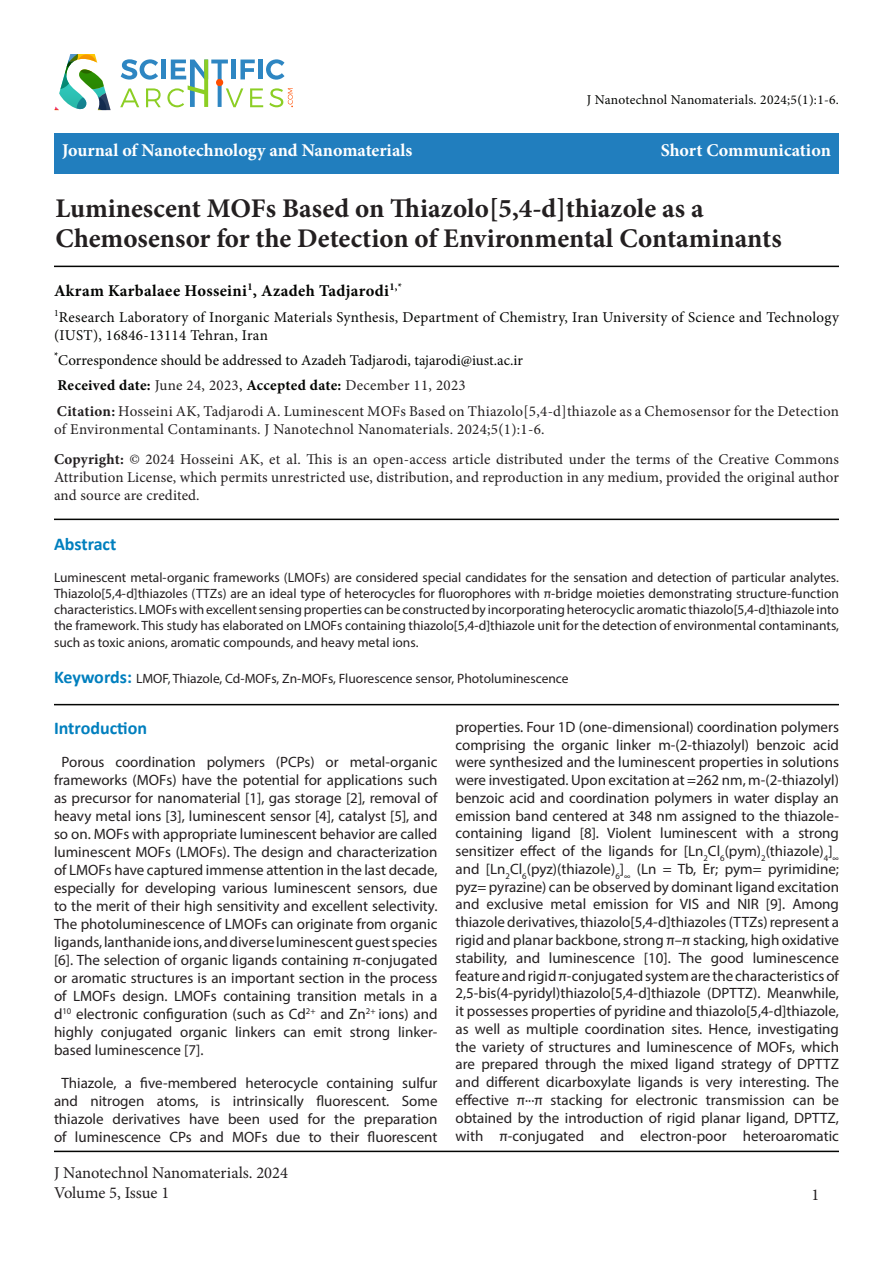
<style>
.page{position:relative;width:893px;height:1263px;background:#fff}
.page>*{position:absolute;margin:0;border:0;box-sizing:border-box;transform-origin:0 0}
.t1{font:700 27px/30px "Minion Pro";color:#231f20}
.t2{font:700 18px "Minion Pro";color:#fff}
.t3{font:700 18px "Calibri";color:#007fbe}
.t4{font:16.5px/19.8px "Minion Pro";letter-spacing:-.005em;color:#231f20}
.t5{font:700 16.5px "Minion Pro";letter-spacing:.02em;color:#040503}
.t6{font:15px/17.7px "Myriad Pro";color:#231f20;text-align:justify}
.t7{font:15px/18px "Minion Pro";letter-spacing:.015em;color:#231f20}
.t8{font:15px/18px "Minion Pro";letter-spacing:.01em;color:#040503}
.t9{font:700 15px "Minion Pro";letter-spacing:.02em;color:#040503}
.t10{font:13.5px/16.2px "Myriad Pro";color:#231f20;text-align:justify}
.t11{font:13.5px "Minion Pro";letter-spacing:.015em;color:#040503}
.s1{font-weight:400;color:#231f20}
.s2{font-weight:400}
.s3{font-weight:700}
.s4{font-family:"Calibri";font-weight:700;font-size:18px;color:#007fbe}
</style>
<div class="page">
<div style="left:54px;top:134px;width:785px;height:40px;background:#217ebe"></div>
<svg style="left:121px;top:59px;width:37px;height:21px"></svg>
<div style="left:161px;top:60px;width:5px;height:19px;background:#2e86c2"></div>
<svg style="left:120px;top:88px;width:19px;height:19px"></svg>
<svg style="left:146px;top:88px;width:15px;height:19px"></svg>
<svg style="left:167px;top:59px;width:126px;height:48px"></svg>
<svg style="left:54px;top:54px;width:57px;height:56px"></svg>
<hr style="left:54px;top:1151px;width:785px;height:1px;background:#040503">
<hr style="left:54px;top:266px;width:785px;height:1px;background:#040503">
<hr style="left:54px;top:519px;width:785px;height:1px;background:#040503">
<hr style="left:54px;top:704px;width:785px;height:1px;background:#040503">
<p class="t11" style="left:587px;top:90px;width:254px">J Nanotechnol Nanomaterials. 2024;5(1):1-6.</p>
<p class="t2" style="left:62px;top:138px;width:352px">Journal of Nanotechnology and Nanomaterials</p>
<p class="t2" style="left:661px;top:138px;width:172px">Short Communication</p>
<p class="t1" style="left:56px;top:193px;width:728px">Luminescent MOFs Based on Thiazolo[5,4-d]thiazole as a<br>Chemosensor for the Detection of Environmental Contaminants</p>
<p class="t5" style="left:54px;top:279px;width:349px">Akram Karbalaee Hosseini<sup>1</sup>, Azadeh Tadjarodi<sup>1,*</sup></p>
<p class="t8" style="left:54px;top:308px;width:786px"><sup>1</sup>Research Laboratory of Inorganic Materials Synthesis, Department of Chemistry, Iran University of Science and Technology (IUST), 16846-13114 Tehran, Iran</p>
<p class="t8" style="left:54px;top:351px;width:471px"><sup>*</sup>Correspondence should be addressed to Azadeh Tadjarodi, tajarodi@iust.ac.ir</p>
<p class="t9" style="left:58px;top:375px;width:410px">Received date: <span class="s1">June 24, 2023</span><span class="s2">,</span> Accepted date: <span class="s1">December 11, 2023</span></p>
<p class="t7" style="left:54px;top:402px;width:786px"><span class="s3">Citation:</span> Hosseini AK, Tadjarodi A. Luminescent MOFs Based on Thiazolo[5,4-d]thiazole as a Chemosensor for the Detection of Environmental Contaminants. J Nanotechnol Nanomaterials. 2024;5(1):1-6.</p>
<p class="t7" style="left:54px;top:450px;width:786px;text-align:justify"><span class="s3">Copyright:</span> © 2024 Hosseini AK, et al. This is an open-access article distributed under the terms of the Creative Commons Attribution License, which permits unrestricted use, distribution, and reproduction in any medium, provided the original author and source are credited.</p>
<p class="t3" style="left:54px;top:532px;width:64px">Abstract</p>
<p class="t10" style="left:54px;top:569px;width:786px">Luminescent metal-organic frameworks (LMOFs) are considered special candidates for the sensation and detection of particular analytes.<br>Thiazolo[5,4-d]thiazoles (TTZs) are an ideal type of heterocycles for fluorophores with π-bridge moieties demonstrating structure-function characteristics. LMOFs with excellent sensing properties can be constructed by incorporating heterocyclic aromatic thiazolo[5,4-d]thiazole into the framework. This study has elaborated on LMOFs containing thiazolo[5,4-d]thiazole unit for the detection of environmental contaminants, such as toxic anions, aromatic compounds, and heavy metal ions.</p>
<p class="t10" style="left:54px;top:670px;width:516px"><span class="s4">Keywords:</span> LMOF, Thiazole, Cd-MOFs, Zn-MOFs, Fluorescence sensor, Photoluminescence</p>
<p class="t3" style="left:54px;top:715px;width:95px">Introduction</p>
<p class="t6" style="left:54px;top:753px;width:385px;text-indent:8px">Porous coordination polymers (PCPs) or metal-organic frameworks (MOFs) have the potential for applications such as precursor for nanomaterial [1], gas storage [2], removal of heavy metal ions [3], luminescent sensor [4], catalyst [5], and so on. MOFs with appropriate luminescent behavior are called luminescent MOFs (LMOFs). The design and characterization of LMOFs have captured immense attention in the last decade, especially for developing various luminescent sensors, due to the merit of their high sensitivity and excellent selectivity.<br>The photoluminescence of LMOFs can originate from organic ligands, lanthanide ions, and diverse luminescent guest species [6]. The selection of organic ligands containing π-conjugated or aromatic structures is an important section in the process of LMOFs design. LMOFs containing transition metals in a d<sup>10</sup> electronic configuration (such as Cd<sup>2+</sup> and Zn<sup>2+</sup> ions) and highly conjugated organic linkers can emit strong linker&shy;based luminescence [7].</p>
<p class="t6" style="left:54px;top:1074px;width:385px;text-align:center">Thiazole, a five-membered heterocycle containing sulfur and nitrogen atoms, is intrinsically fluorescent. Some thiazole derivatives have been used for the preparation of luminescence CPs and MOFs due to their fluorescent</p>
<p class="t4" style="left:54px;top:1163px;width:236px">J Nanotechnol Nanomaterials. 2024<br>Volume 5, Issue 1</p>
<p class="t6" style="left:455px;top:718px;width:385px">properties. Four 1D (one-dimensional) coordination polymers comprising the organic linker m-(2-thiazolyl) benzoic acid were synthesized and the luminescent properties in solutions were investigated. Upon excitation at =262 nm, m-(2-thiazolyl) benzoic acid and coordination polymers in water display an emission band centered at 348 nm assigned to the thiazole&shy;containing ligand [8]. Violent luminescent with a strong sensitizer effect of the ligands for [Ln<sub>2</sub>Cl<sub>6</sub>(pym)<sub>2</sub>(thiazole)<sub>4</sub>]<sub>∞ </sub>and [Ln<sub>2</sub>Cl<sub>6</sub>(pyz)(thiazole)<sub>6</sub>]<sub>∞</sub> (Ln = Tb, Er; pym= pyrimidine; pyz= pyrazine) can be observed by dominant ligand excitation and exclusive metal emission for VIS and NIR [9]. Among thiazole derivatives, thiazolo[5,4-d]thiazoles (TTZs) represent a rigid and planar backbone, strong π–π stacking, high oxidative stability, and luminescence [10]. The good luminescence feature and rigid π-conjugated system are the characteristics of 2,5-bis(4-pyridyl)thiazolo[5,4-d]thiazole (DPTTZ). Meanwhile, it possesses properties of pyridine and thiazolo[5,4-d]thiazole, as well as multiple coordination sites. Hence, investigating the variety of structures and luminescence of MOFs, which are prepared through the mixed ligand strategy of DPTTZ and different dicarboxylate ligands is very interesting. The effective π∙∙∙π stacking for electronic transmission can be obtained by the introduction of rigid planar ligand, DPTTZ, with π-conjugated and electron-poor heteroaromatic</p>
<p class="t4" style="left:812px;top:1184px;width:9px">1</p>
</div>
